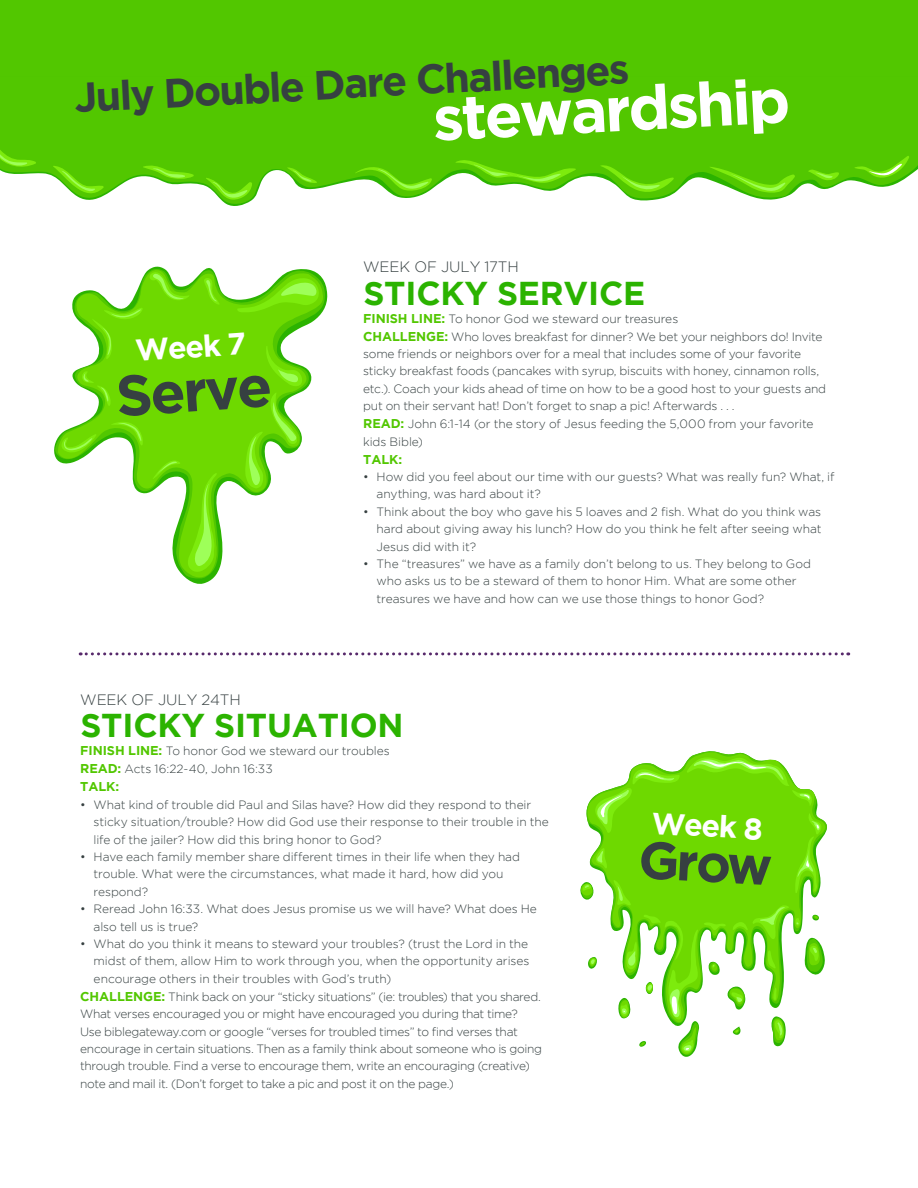
<style>
.page{position:relative;width:918px;height:1188px;background:#fff}
.page>*{position:absolute;margin:0;border:0;box-sizing:border-box;transform-origin:0 0}
.t1{font:700 61.95px "Gotham";color:#fff}
.t2{font:700 57.45px "Gotham";color:#364041}
.t3{font:700 52.5px "Gotham";color:#364041}
.t4{font:700 40.8px "Gotham";color:#364041}
.t5{font:700 33px "Gotham";letter-spacing:-.005em;color:#2bb300}
.t6{font:700 30.45px "Gotham";color:#fff}
.t7{font:300 15px "Gotham";letter-spacing:-.005em;color:#364041}
.t8{font:700 12.75px "Gotham";letter-spacing:-.005em;color:#52c700}
.t9{font:300 12px/17.4px "Gotham";letter-spacing:-.015em;color:#364041}
.s1{font-weight:700;font-size:12.75px;color:#52c700}
</style>
<div class="page">
<div style="left:0;top:0;width:918px;height:114px;background:#52c700"></div>
<svg style="left:0;top:114px;width:918px;height:92px;fill:#52c700"></svg>
<svg style="left:0;top:114px;width:36px;height:56px;background:#58cb04"></svg>
<svg style="left:53px;top:166px;width:51px;height:39px"></svg>
<svg style="left:143px;top:164px;width:51px;height:16px"></svg>
<svg style="left:206px;top:178px;width:46px;height:22px"></svg>
<svg style="left:355px;top:165px;width:77px;height:28px"></svg>
<svg style="left:455px;top:158px;width:121px;height:26px;background:#68d21c"></svg>
<svg style="left:600px;top:163px;width:74px;height:32px;background:#6ed423"></svg>
<svg style="left:709px;top:167px;width:87px;height:36px"></svg>
<svg style="left:808px;top:168px;width:31px;height:13px"></svg>
<svg style="left:854px;top:155px;width:55px;height:23px"></svg>
<svg style="left:287px;top:167px;width:30px;height:17px"></svg>
<svg style="left:580px;top:757px;width:245px;height:300px"></svg>
<svg style="left:80px;top:652px;width:769px;height:3px"></svg>
<svg style="left:58px;top:267px;width:267px;height:313px"></svg>
<svg style="left:235px;top:277px;width:85px;height:37px"></svg>
<svg style="left:245px;top:346px;width:58px;height:143px"></svg>
<svg style="left:187px;top:473px;width:30px;height:101px;background:#73df12"></svg>
<svg style="left:153px;top:455px;width:27px;height:24px"></svg>
<svg style="left:111px;top:420px;width:33px;height:26px"></svg>
<svg style="left:61px;top:434px;width:36px;height:21px"></svg>
<svg style="left:82px;top:371px;width:30px;height:35px"></svg>
<svg style="left:92px;top:308px;width:51px;height:51px;background:#73da12"></svg>
<svg style="left:148px;top:271px;width:42px;height:31px"></svg>
<svg style="left:204px;top:278px;width:16px;height:27px"></svg>
<h3 class="t4" style="left:73px;top:74px;width:557px;rotate:-3deg">July Double Dare Challenges</h3>
<h1 class="t1" style="left:431px;top:83px;width:359px;rotate:-3deg">stewardship</h1>
<h3 class="t6" style="left:134px;top:333px;width:113px;rotate:-4deg">Week 7</h3>
<h2 class="t2" style="left:114px;top:363px;width:158px;rotate:-4deg">Serve</h2>
<p class="t7" style="left:363px;top:259px;width:157px">WEEK OF JULY 17TH</p>
<h3 class="t5" style="left:363px;top:274px;width:283px">STICKY SERVICE</h3>
<p class="t9" style="left:363px;top:309px;width:465px"><span class="s1">FINISH LINE:</span> To honor God we steward our treasures<br><span class="s1">CHALLENGE:</span> Who loves breakfast for dinner? We bet your neighbors do! Invite some friends or neighbors over for a meal that includes some of your favorite sticky breakfast foods (pancakes with syrup, biscuits with honey, cinnamon rolls, etc.). Coach your kids ahead of time on how to be a good host to your guests and put on their servant hat! Don’t forget to snap a pic! Afterwards . . .<br><span class="s1">READ:</span> John 6:1-14 (or the story of Jesus feeding the 5,000 from your favorite kids Bible)</p>
<p class="t8" style="left:363px;top:452px;width:40px">TALK:</p>
<p class="t9" style="left:377px;top:468px;width:459px;text-indent:-14px">• How did you feel about our time with our guests? What was really fun? What, if anything, was hard about it?</p>
<p class="t9" style="left:377px;top:503px;width:446px;text-align:justify;text-indent:-14px">• Think about the boy who gave his 5 loaves and 2 fish. What do you think was hard about giving away his lunch? How do you think he felt after seeing what Jesus did with it?</p>
<p class="t9" style="left:377px;top:555px;width:436px;text-indent:-14px">• The “treasures” we have as a family don’t belong to us. They belong to God who asks us to be a steward of them to honor Him. What are some other treasures we have and how can we use those things to honor God?</p>
<p class="t7" style="left:80px;top:692px;width:162px">WEEK OF JULY 24TH</p>
<h3 class="t5" style="left:80px;top:707px;width:325px">STICKY SITUATION</h3>
<p class="t9" style="left:80px;top:742px;width:311px;line-height:18px"><span class="s1">FINISH LINE:</span> To honor God we steward our troubles<br><span class="s1">READ:</span> Acts 16:22-40, John 16:33</p>
<p class="t8" style="left:80px;top:780px;width:40px">TALK:</p>
<p class="t9" style="left:94px;top:796px;width:457px;text-indent:-14px">• What kind of trouble did Paul and Silas have? How did they respond to their sticky situation/trouble? How did God use their response to their trouble in the life of the jailer? How did this bring honor to God?</p>
<p class="t9" style="left:94px;top:848px;width:428px;text-indent:-14px">• Have each family member share different times in their life when they had trouble. What were the circumstances, what made it hard, how did you respond?</p>
<p class="t9" style="left:94px;top:900px;width:445px;text-indent:-14px">• Reread John 16:33. What does Jesus promise us we will have? What does He also tell us is true?</p>
<p class="t9" style="left:80px;top:935px;width:450px">• What do you think it means to steward your troubles? (trust the Lord in the</p>
<p class="t9" style="left:94px;top:952px;width:437px">midst of them, allow Him to work through you, when the opportunity arises</p>
<p class="t9" style="left:94px;top:970px;width:299px">encourage others in their troubles with God’s truth)</p>
<p class="t9" style="left:80px;top:988px;width:462px"><span class="s1">CHALLENGE:</span> Think back on your “sticky situations” (ie: troubles) that you shared.</p>
<p class="t9" style="left:80px;top:1005px;width:439px">What verses encouraged you or might have encouraged you during that time?</p>
<p class="t9" style="left:80px;top:1023px;width:439px">Use biblegateway.com or google “verses for troubled times” to find verses that</p>
<p class="t9" style="left:80px;top:1040px;width:464px">encourage in certain situations. Then as a family think about someone who is going</p>
<p class="t9" style="left:80px;top:1057px;width:451px">through trouble. Find a verse to encourage them, write an encouraging (creative)</p>
<p class="t9" style="left:80px;top:1075px;width:375px">note and mail it. (Don’t forget to take a pic and post it on the page.)</p>
<h3 class="t6" style="left:653px;top:805px;width:113px;rotate:3deg">Week 8</h3>
<h3 class="t3" style="left:640px;top:829px;width:135px;rotate:3deg">Grow</h3>
</div>
